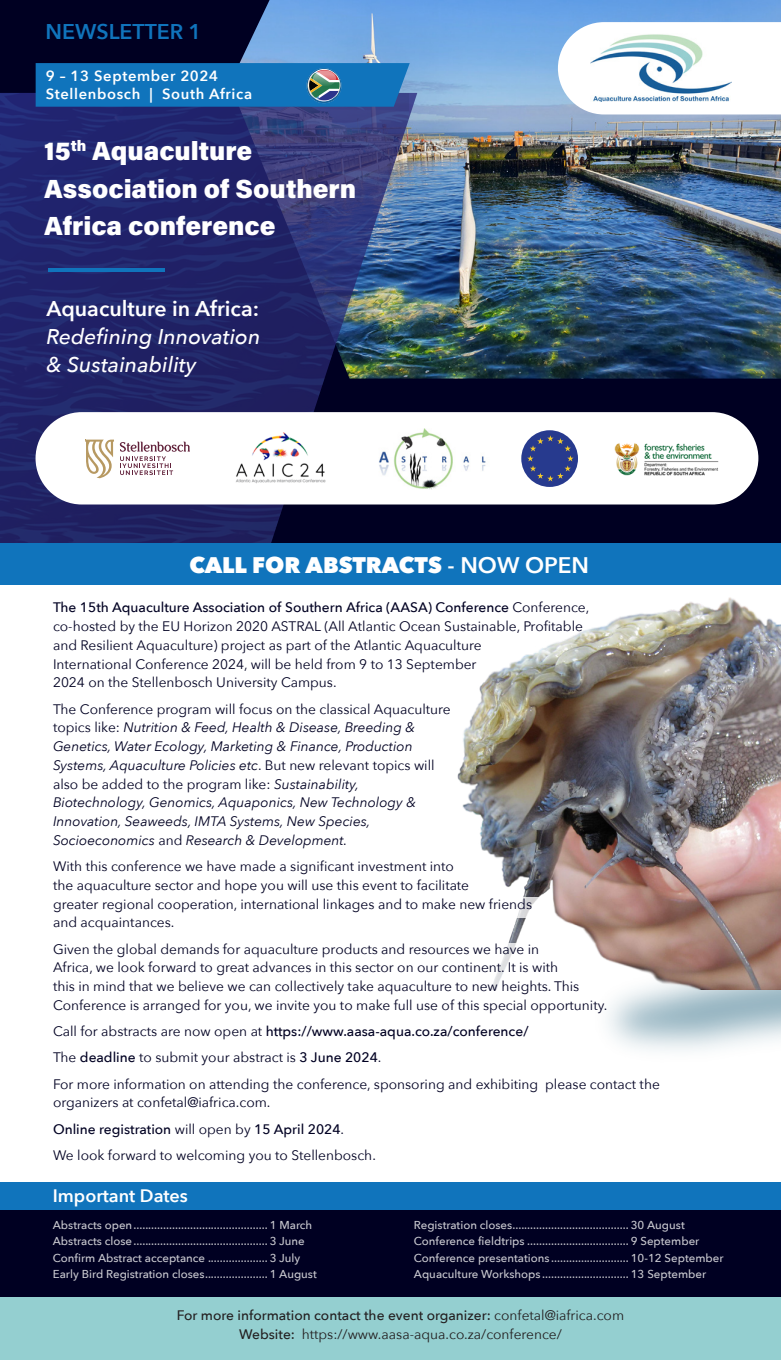
<style>
.page{position:relative;width:781px;height:1360px;background:#fff}
.page>*{position:absolute;margin:0;border:0;box-sizing:border-box;transform-origin:0 0}
.t1{font:900 26.25px/37.8px "Acumin Pro";color:#fff}
.t2{font:800 22.5px "Avenir Next";color:#fff}
.t3{font:italic 500 21.25px/27.9px "Avenir Next";color:#fff}
.t4{font:600 21.25px "Avenir Next";color:#fff}
.t5{font:600 21.25px "Avenir Next";color:#1074bc}
.t6{font:600 18px "Avenir Next";color:#fff}
.t7{font:600 14.75px/17.8px "Avenir Next";letter-spacing:.045em;color:#fff}
.t8{font:13.75px/18.8px "Avenir Next";color:#002}
.t9{font:italic 13.75px/18.8px "Avenir Next";color:#002}
.t10{font:13.75px/18.8px "Avenir Next";color:#231f20;text-align:center}
.t11{font:500 11.5px/16.4px "Avenir Next";color:#fff}
.s1{font-weight:600}
.s2{font-weight:500}
.s3{font-style:normal}
</style>
<div class="page">
<img style="left:608px;top:989px;width:173px;height:62px">
<img style="left:457px;top:597px;width:324px;height:392px">
<div style="left:487px;top:942px;width:52px;height:71px;background:#fff"></div>
<div style="left:0;top:1296px;width:781px;height:64px;background:#94cfd0"></div>
<div style="left:0;top:0;width:781px;height:566px;background:#002"></div>
<img style="left:239px;top:0;width:542px;height:378px">
<img style="left:0;top:93px;width:408px;height:450px">
<hr style="left:48px;top:268px;width:117px;height:4px;background:#1074bc">
<svg style="left:36px;top:63px;width:374px;height:44px;background:#1574b8"></svg>
<svg style="left:313px;top:70px;width:23px;height:16px"></svg>
<div style="left:0;top:1183px;width:781px;height:114px;background:#002"></div>
<div style="left:0;top:1182px;width:781px;height:27px;background:#1074bc"></div>
<svg style="left:505px;top:897px;width:43px;height:20px"></svg>
<div style="left:0;top:543px;width:781px;height:41px;background:#1074bc"></div>
<div style="left:36px;top:412px;width:722px;height:92px;background:#fff;border-radius:46px"></div>
<svg style="left:558px;top:22px;width:223px;height:92px;background:#f4f8fc"></svg>
<img style="left:590px;top:33px;width:141px;height:69px">
<img style="left:236px;top:432px;width:90px;height:52px">
<svg style="left:85px;top:439px;width:29px;height:39px"></svg>
<svg style="left:120px;top:442px;width:70px;height:33px"></svg>
<img style="left:379px;top:429px;width:107px;height:61px">
<div style="left:521px;top:430px;width:57px;height:57px;background:#273a8e;border-radius:28px"></div>
<svg style="left:527px;top:435px;width:46px;height:46px"></svg>
<img style="left:614px;top:443px;width:105px;height:33px">
<h3 class="t5" style="left:45px;top:13px;width:158px">NEWSLETTER 1</h3>
<p class="t7" style="left:46px;top:67px;width:208px">9 – 13 September 2024<br>Stellenbosch | South Africa</p>
<h1 class="t1" style="left:44px;top:131px;width:313px">15<sup>th</sup> Aquaculture<br>Association of Southern<br>Africa conference</h1>
<h3 class="t4" style="left:46px;top:291px;width:214px">Aquaculture in Africa:</h3>
<h3 class="t3" style="left:46px;top:323px;width:215px">Redefining Innovation &amp; Sustainability</h3>
<h2 class="t2" style="left:189px;top:551px;width:401px">CALL FOR ABSTRACTS <span class="s1">- NOW OPEN</span></h2>
<p class="t8" style="left:53px;top:598px;width:538px"><span class="s2">The 15th Aquaculture Association of Southern Africa (AASA) Conference</span> Conference, co-hosted by the EU Horizon 2020 ASTRAL (All Atlantic Ocean Sustainable, Profitable and Resilient Aquaculture) project as part of the Atlantic Aquaculture<br>International Conference 2024, will be held from 9 to 13 September<br>2024 on the Stellenbosch University Campus.</p>
<p class="t9" style="left:53px;top:699px;width:399px"><span class="s3">The Conference program will focus on the classical Aquaculture topics like:</span> Nutrition &amp; Feed, Health &amp; Disease, Breeding &amp; Genetics, Water Ecology, Marketing &amp; Finance, Production Systems, Aquaculture Policies etc<span class="s3">. But new relevant topics will also be added to the program like:</span> Sustainability, Biotechnology, Genomics, Aquaponics, New Technology &amp; Innovation, Seaweeds, IMTA Systems, New Species, Socioeconomics <span class="s3">and</span> Research &amp; Development.</p>
<p class="t8" style="left:53px;top:857px;width:480px">With this conference we have made a significant investment into<br>the aquaculture sector and hope you will use this event to facilitate<br>greater regional cooperation, international linkages and to make new friends and acquaintances.</p>
<p class="t8" style="left:53px;top:939px;width:556px">Given the global demands for aquaculture products and resources we have in<br>Africa, we look forward to great advances in this sector on our continent. It is with<br>this in mind that we believe we can collectively take aquaculture to new heights. This Conference is arranged for you, we invite you to make full use of this special opportunity.</p>
<p class="t8" style="left:53px;top:1018px;width:608px;line-height:26.2px">Call for abstracts are now open at <span class="s2">https://www.aasa-aqua.co.za/conference/<br></span>The <span class="s2">deadline</span> to submit your abstract is <span class="s2">3 June 2024</span>.<br>For more information on attending the conference, sponsoring and exhibiting please contact the</p>
<p class="t8" style="left:53px;top:1089px;width:324px;line-height:26.2px">organizers at confetal@iafrica.com.<br><span class="s2">Online registration</span> will open by <span class="s2">15 April 2024</span>.<br>We look forward to welcoming you to Stellenbosch.</p>
<h3 class="t6" style="left:53px;top:1180px;width:137px">Important Dates</h3>
<p class="t11" style="left:53px;top:1216px;width:265px">Abstracts open............................................. 1 March Abstracts close............................................. 3 June Confirm Abstract acceptance .................... 3 July Early Bird Registration closes..................... 1 August</p>
<p class="t11" style="left:414px;top:1216px;width:311px">Registration closes....................................... 30 August Conference fieldtrips .................................. 9 September Conference presentations .......................... 10-12 September Aquaculture Workshops ............................. 13 September</p>
<p class="t10" style="left:177px;top:1305px;width:449px"><span class="s2">For more information contact the event organizer:</span> confetal@iafrica.com<br><span class="s2">Website:</span> https://www.aasa-aqua.co.za/conference/</p>
</div>
